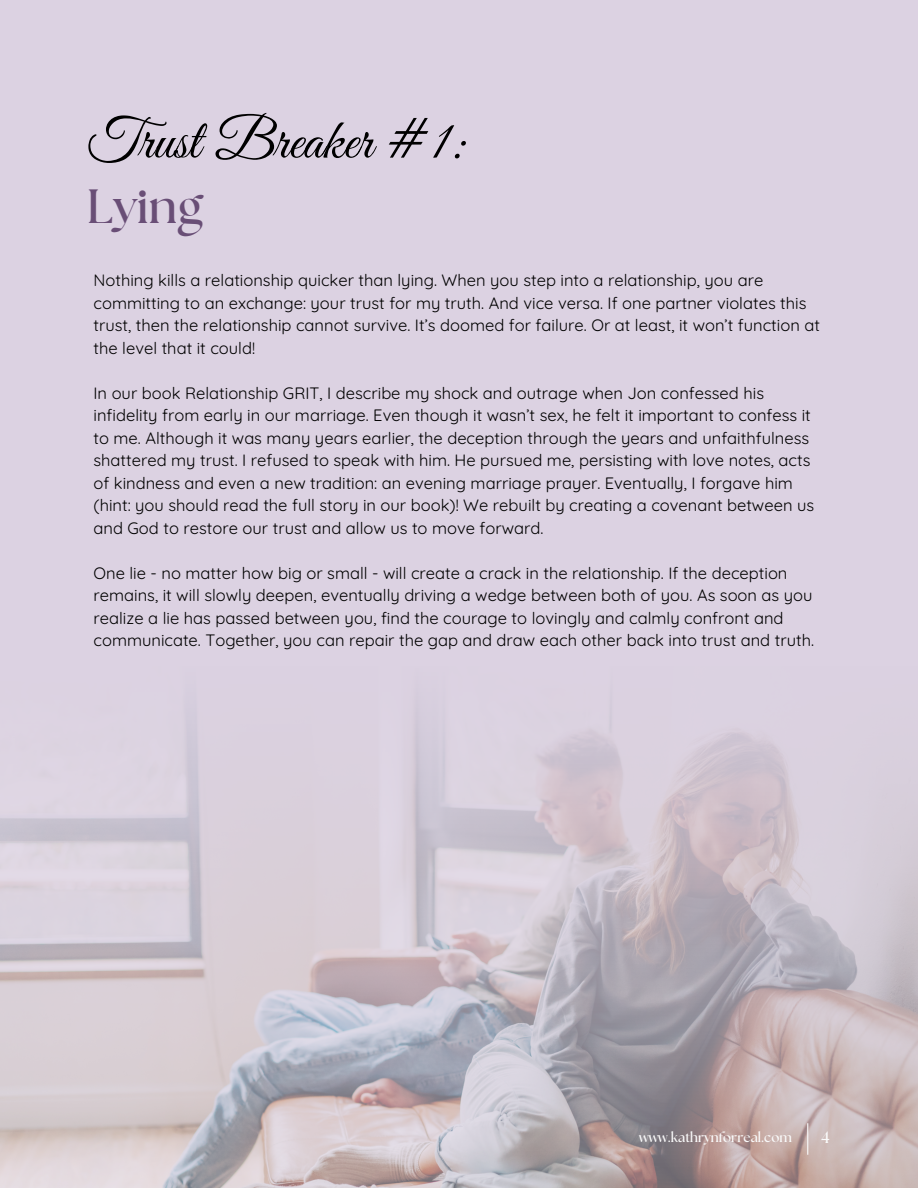
<style>
.page{position:relative;width:918px;height:1188px;background:#dcd2e2}
.page>*{position:absolute;margin:0;border:0;box-sizing:border-box;transform-origin:0 0}
.t1{font:57px "Great Vibes";color:#000}
.t2{font:700 48px "The Seasons";color:#694e76}
.t3{font:16.5px/22.5px "Quicksand";color:#000}
.t4{font:700 16.5px "The Seasons";color:#fafafa}
.t5{font:700 13.5px "The Seasons";color:#fafafa}
</style>
<div class="page">
<svg style="left:0;top:712px;width:918px;height:476px"></svg>
<hr style="left:807px;top:1123px;width:1px;height:32px;background:#fafafa">
<p class="t1" style="left:87px;top:109px;width:381px">Trust Breaker #1:</p>
<p class="t2" style="left:87px;top:185px;width:117px">Lying</p>
<p class="t3" style="left:94px;top:269px;width:728px">Nothing kills a relationship quicker than lying. When you step into a relationship, you are committing to an exchange: your trust for my truth. And vice versa. If one partner violates this trust, then the relationship cannot survive. It’s doomed for failure. Or at least, it won’t function at the level that it could!</p>
<p class="t3" style="left:94px;top:381px;width:722px">In our book Relationship GRIT, I describe my shock and outrage when Jon confessed his infidelity from early in our marriage. Even though it wasn’t sex, he felt it important to confess it to me. Although it was many years earlier, the deception through the years and unfaithfulness shattered my trust. I refused to speak with him. He pursued me, persisting with love notes, acts of kindness and even a new tradition: an evening marriage prayer. Eventually, I forgave him (hint: you should read the full story in our book)! We rebuilt by creating a covenant between us and God to restore our trust and allow us to move forward.</p>
<p class="t3" style="left:94px;top:561px;width:722px">One lie - no matter how big or small - will create a crack in the relationship. If the deception remains, it will slowly deepen, eventually driving a wedge between both of you. As soon as you realize a lie has passed between you, find the courage to lovingly and calmly confront and communicate. Together, you can repair the gap and draw each other back into trust and truth.</p>
<p class="t5" style="left:639px;top:1131px;width:154px">www.kathrynforreal.com</p>
<p class="t4" style="left:821px;top:1130px;width:10px">4</p>
</div>
